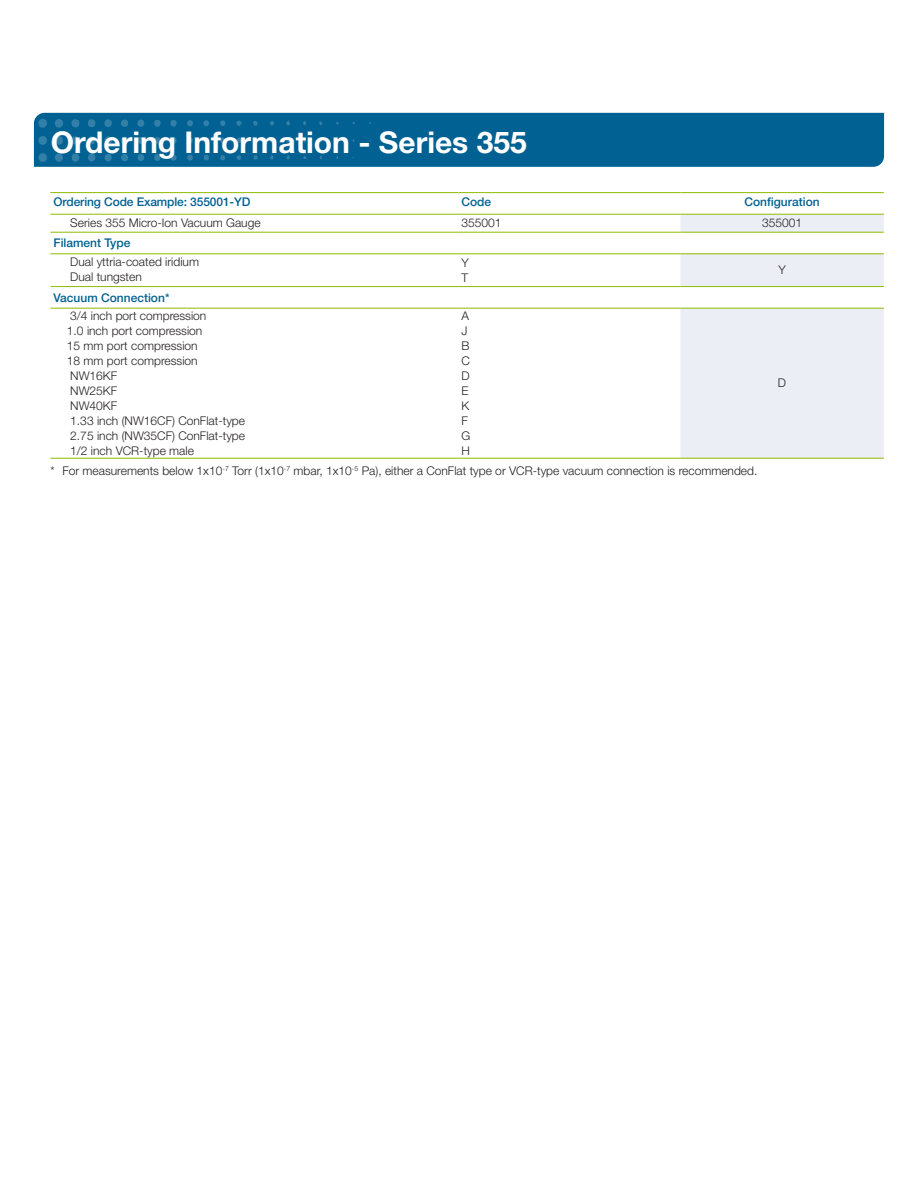
<style>
.page{position:relative;width:918px;height:1188px;background:#fff}
.page>*{position:absolute;margin:0;border:0;box-sizing:border-box;transform-origin:0 0}
.t1{font:700 30px "Helvetica Neue LT Std";color:#fff}
.Table_Title_Text{font:300 12px/15px "Helvetica Neue LT Std";color:#231f20}
.Table_Title_Text-2{font:500 12px "Helvetica Neue LT Std";color:#006192}
.Table_Body_Text{font:300 12px "Helvetica Neue LT Std";color:#231f20}
</style>
<div class="page">
<div style="left:34px;top:113px;width:850px;height:54px;background:#006192"></div>
<img style="left:35px;top:112px;width:341px;height:55px">
<svg style="left:680px;top:215px;width:204px;height:243px;fill:#ebeef4"></svg>
<hr style="left:458px;top:192px;width:222px;height:1px;background:#8dbb00">
<hr style="left:458px;top:214px;width:222px;height:1px;background:#8dbb00">
<hr style="left:50px;top:192px;width:408px;height:1px;background:#8dbb00">
<hr style="left:50px;top:214px;width:408px;height:1px;background:#8dbb00">
<hr style="left:680px;top:192px;width:204px;height:1px;background:#8dbb00">
<hr style="left:680px;top:214px;width:204px;height:1px;background:#8dbb00">
<hr style="left:50px;top:232px;width:408px;height:1px;background:#8dbb00">
<hr style="left:458px;top:232px;width:222px;height:1px;background:#8dbb00">
<hr style="left:680px;top:232px;width:204px;height:1px;background:#8dbb00">
<hr style="left:50px;top:253px;width:408px;height:1px;background:#8dbb00">
<hr style="left:458px;top:253px;width:222px;height:1px;background:#8dbb00">
<hr style="left:680px;top:253px;width:204px;height:1px;background:#8dbb00">
<hr style="left:50px;top:286px;width:408px;height:1px;background:#8dbb00">
<hr style="left:458px;top:286px;width:222px;height:1px;background:#8dbb00">
<hr style="left:680px;top:286px;width:204px;height:1px;background:#8dbb00">
<hr style="left:50px;top:308px;width:408px;height:1px;background:#8dbb00">
<hr style="left:458px;top:308px;width:222px;height:1px;background:#8dbb00">
<hr style="left:680px;top:308px;width:204px;height:1px;background:#8dbb00">
<hr style="left:50px;top:458px;width:408px;height:1px;background:#8dbb00">
<hr style="left:458px;top:458px;width:222px;height:1px;background:#8dbb00">
<hr style="left:680px;top:458px;width:204px;height:1px;background:#8dbb00">
<p class="t1" style="left:51px;top:123px;width:478px">Ordering Information - Series 355</p>
<p class="Table_Title_Text-2" style="left:54px;top:194px;width:198px">Ordering Code Example: 355001-YD</p>
<p class="Table_Title_Text-2" style="left:462px;top:194px;width:31px">Code</p>
<p class="Table_Title_Text-2" style="left:745px;top:194px;width:77px">Configuration</p>
<p class="Table_Title_Text" style="left:70px;top:215px;width:192px">Series 355 Micro-Ion Vacuum Gauge</p>
<p class="Table_Title_Text" style="left:462px;top:215px;width:42px">355001</p>
<p class="Table_Title_Text" style="left:762px;top:215px;width:42px">355001</p>
<p class="Table_Title_Text-2" style="left:54px;top:236px;width:78px">Filament Type</p>
<p class="Table_Title_Text" style="left:70px;top:254px;width:130px">Dual yttria-coated iridium</p>
<p class="Table_Title_Text" style="left:70px;top:269px;width:73px">Dual tungsten</p>
<p class="Table_Body_Text" style="left:462px;top:255px;width:9px">Y</p>
<p class="Table_Body_Text" style="left:462px;top:270px;width:8px">T</p>
<p class="Table_Body_Text" style="left:778px;top:263px;width:9px">Y</p>
<p class="Table_Title_Text-2" style="left:54px;top:290px;width:117px">Vacuum Connection*</p>
<p class="Table_Title_Text" style="left:70px;top:308px;width:138px">3/4 inch port compression</p>
<p class="Table_Title_Text" style="left:67px;top:323px;width:137px">1.0 inch port compression<br>15 mm port compression</p>
<p class="Table_Title_Text" style="left:67px;top:353px;width:132px">18 mm port compression</p>
<p class="Table_Title_Text" style="left:70px;top:368px;width:48px">NW16KF</p>
<p class="Table_Title_Text" style="left:70px;top:383px;width:48px">NW25KF</p>
<p class="Table_Title_Text" style="left:70px;top:398px;width:48px">NW40KF</p>
<p class="Table_Title_Text" style="left:70px;top:413px;width:176px">1.33 inch (NW16CF) ConFlat-type</p>
<p class="Table_Title_Text" style="left:70px;top:428px;width:176px">2.75 inch (NW35CF) ConFlat-type</p>
<p class="Table_Title_Text" style="left:70px;top:443px;width:125px">1/2 inch VCR-type male</p>
<p class="Table_Body_Text" style="left:462px;top:308px;width:9px">A</p>
<p class="Table_Body_Text" style="left:462px;top:323px;width:7px">J</p>
<p class="Table_Body_Text" style="left:462px;top:338px;width:10px">B</p>
<p class="Table_Body_Text" style="left:462px;top:353px;width:10px">C</p>
<p class="Table_Body_Text" style="left:462px;top:368px;width:10px">D</p>
<p class="Table_Body_Text" style="left:462px;top:383px;width:9px">E</p>
<p class="Table_Body_Text" style="left:462px;top:398px;width:9px">K</p>
<p class="Table_Body_Text" style="left:462px;top:413px;width:8px">F</p>
<p class="Table_Body_Text" style="left:462px;top:428px;width:10px">G</p>
<p class="Table_Body_Text" style="left:462px;top:443px;width:10px">H</p>
<p class="Table_Title_Text" style="left:50px;top:463px;width:709px">* For measurements below 1x10<sup>-7</sup> Torr (1x10<sup>-7</sup> mbar, 1x10<sup>-5</sup> Pa), either a ConFlat type or VCR-type vacuum connection is recommended.</p>
<p class="Table_Body_Text" style="left:778px;top:376px;width:10px">D</p>
</div>
